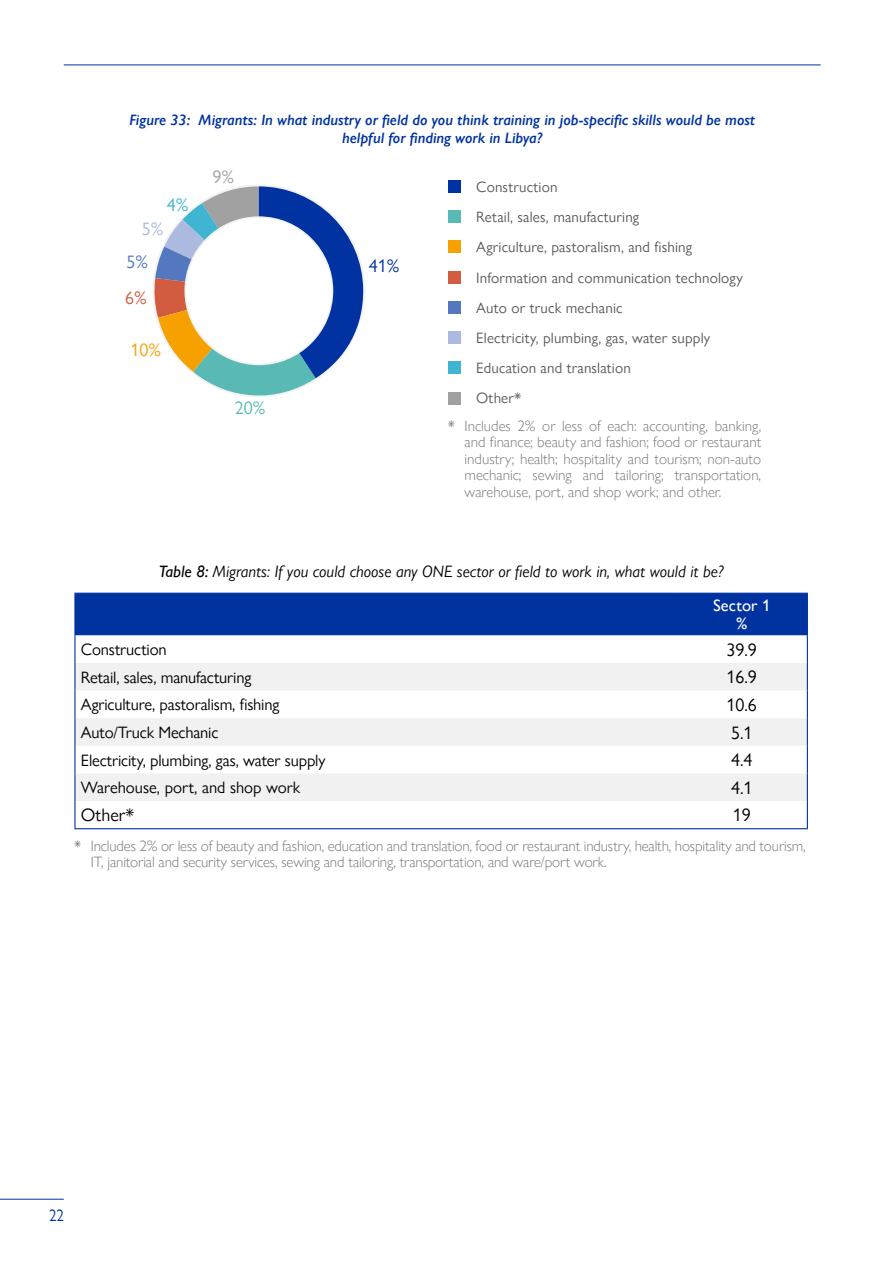
<style>
.page{position:relative;width:893px;height:1263px;background:#fff}
.page>*{position:absolute;margin:0;border:0;box-sizing:border-box;transform-origin:0 0}
.t1{font:18px "Gill Sans Nova";color:#000}
.t2{font:18px "Gill Sans Nova";color:#f7a100}
.t3{font:18px "Gill Sans Nova";color:#0033a1}
.t4{font:18px "Gill Sans Nova";color:#59bab5}
.t5{font:18px "Gill Sans Nova";color:#40b5d1}
.t6{font:18px "Gill Sans Nova";color:#a1a1a1}
.t7{font:18px "Gill Sans Nova";color:#5478bf}
.t8{font:18px "Gill Sans Nova";color:#abbade}
.t9{font:18px "Gill Sans Nova";color:#d15c40}
.t10{font:16.5px "Gill Sans Nova";letter-spacing:-.01em;color:#000}
.t11{font:italic 16.5px/34px "Gill Sans Nova";color:#000}
.t12{font:16.5px "Gill Sans Nova";color:#0033a0;scale:.9 1}
.t13{font:500 16.5px "Gill Sans Nova";color:#fff}
.t14{font:300 15px/16.5px "Gill Sans Nova";letter-spacing:-.01em;color:#77787b;text-align:justify}
.t15{font:15px/30.2px "Gill Sans Nova";letter-spacing:.01em;color:#58595b}
.t16{font:italic 600 15px/18px "Gill Sans Nova";color:#0033a0;text-align:center}
.t17{font:15px "Gill Sans Nova";color:#77787b;scale:.9 1}
.s1{font-weight:500}
.s2{font-weight:500;font-style:normal;color:#fff}
</style>
<div class="page">
<hr style="left:0;top:1199px;width:64px;height:1px;background:#0033a0">
<hr style="left:64px;top:65px;width:757px;height:1px;background:#0033a0">
<hr style="left:74px;top:593px;width:602px;height:1px;background:#0033a0">
<hr style="left:74px;top:594px;width:2px;height:41px;background:#0033a0">
<hr style="left:74px;top:635px;width:2px;height:28px;background:#0033a0">
<hr style="left:74px;top:663px;width:2px;height:27px;background:#0033a0">
<hr style="left:74px;top:690px;width:2px;height:28px;background:#0033a0">
<hr style="left:74px;top:718px;width:2px;height:28px;background:#0033a0">
<hr style="left:74px;top:746px;width:2px;height:27px;background:#0033a0">
<hr style="left:74px;top:773px;width:2px;height:28px;background:#0033a0">
<hr style="left:74px;top:801px;width:2px;height:27px;background:#0033a0">
<svg style="left:75px;top:593px;width:733px;height:235px"></svg>
<hr style="left:74px;top:828px;width:602px;height:1px;background:#0033a0">
<hr style="left:676px;top:828px;width:132px;height:1px;background:#0033a0">
<svg style="left:154px;top:186px;width:209px;height:211px"></svg>
<div style="left:448px;top:180px;width:13px;height:13px;background:#0033a1"></div>
<div style="left:448px;top:301px;width:13px;height:13px;background:#5478bf"></div>
<div style="left:448px;top:210px;width:13px;height:13px;background:#59bab5"></div>
<div style="left:448px;top:331px;width:13px;height:13px;background:#abbade"></div>
<div style="left:448px;top:241px;width:13px;height:12px;background:#f7a100"></div>
<div style="left:448px;top:361px;width:13px;height:13px;background:#40b5d1"></div>
<div style="left:448px;top:271px;width:13px;height:13px;background:#d15c40"></div>
<div style="left:448px;top:392px;width:13px;height:12px;background:#a1a1a1"></div>
<p class="t16" style="left:129px;top:111px;width:627px">Figure 33: Migrants: In what industry or field do you think training in job-specific skills would be most helpful for finding work in Libya?</p>
<p class="t5" style="left:167px;top:194px;width:23px">4%</p>
<p class="t8" style="left:142px;top:218px;width:23px">5%</p>
<p class="t7" style="left:127px;top:251px;width:23px">5%</p>
<p class="t9" style="left:125px;top:287px;width:23px">6%</p>
<p class="t2" style="left:130px;top:339px;width:32px">10%</p>
<p class="t6" style="left:212px;top:166px;width:23px">9%</p>
<p class="t4" style="left:235px;top:397px;width:32px">20%</p>
<p class="t3" style="left:369px;top:255px;width:32px">41%</p>
<p class="t17" style="left:448px;top:416px;width:9px">*</p>
<p class="t15" style="left:476px;top:172px;width:268px">Construction<br>Retail, sales, manufacturing<br>Agriculture, pastoralism, and fishing<br>Information and communication technology<br>Auto or truck mechanic<br>Electricity, plumbing, gas, water supply<br>Education and translation<br>Other*</p>
<p class="t14" style="left:465px;top:417px;width:298px">Includes 2% or less of each: accounting, banking, and finance; beauty and fashion; food or restaurant industry; health; hospitality and tourism; non-auto mechanic; sewing and tailoring; transportation, warehouse, port, and shop work; and other.</p>
<p class="t11" style="left:713px;top:554px;width:59px;text-indent:-554px"><span class="s1">Table 8:</span> Migrants: If you could choose any ONE sector or field to work in, what would it be?<br><span class="s2">Sector 1</span></p>
<p class="t13" style="left:736px;top:614px;width:13px">%</p>
<p class="t10" style="left:81px;top:639px;width:87px">Construction</p>
<p class="t1" style="left:726px;top:638px;width:32px">39.9</p>
<p class="t10" style="left:81px;top:667px;width:172px">Retail, sales, manufacturing</p>
<p class="t1" style="left:726px;top:666px;width:32px">16.9</p>
<p class="t10" style="left:81px;top:695px;width:200px">Agriculture, pastoralism, fishing</p>
<p class="t1" style="left:726px;top:694px;width:32px">10.6</p>
<p class="t10" style="left:81px;top:722px;width:139px">Auto/Truck Mechanic</p>
<p class="t1" style="left:731px;top:721px;width:23px">5.1</p>
<p class="t10" style="left:81px;top:750px;width:246px">Electricity, plumbing, gas, water supply</p>
<p class="t1" style="left:731px;top:749px;width:23px">4.4</p>
<p class="t10" style="left:81px;top:778px;width:221px">Warehouse, port, and shop work</p>
<p class="t1" style="left:731px;top:777px;width:23px">4.1</p>
<p class="t1" style="left:81px;top:804px;width:55px">Other*</p>
<p class="t1" style="left:733px;top:804px;width:19px">19</p>
<p class="t17" style="left:74px;top:836px;width:9px">*</p>
<p class="t14" style="left:91px;top:837px;width:716px">Includes 2% or less of beauty and fashion, education and translation, food or restaurant industry, health, hospitality and tourism,<br>IT, janitorial and security services, sewing and tailoring, transportation, and ware/port work.</p>
<p class="t12" style="left:49px;top:1205px;width:18px">22</p>
</div>
